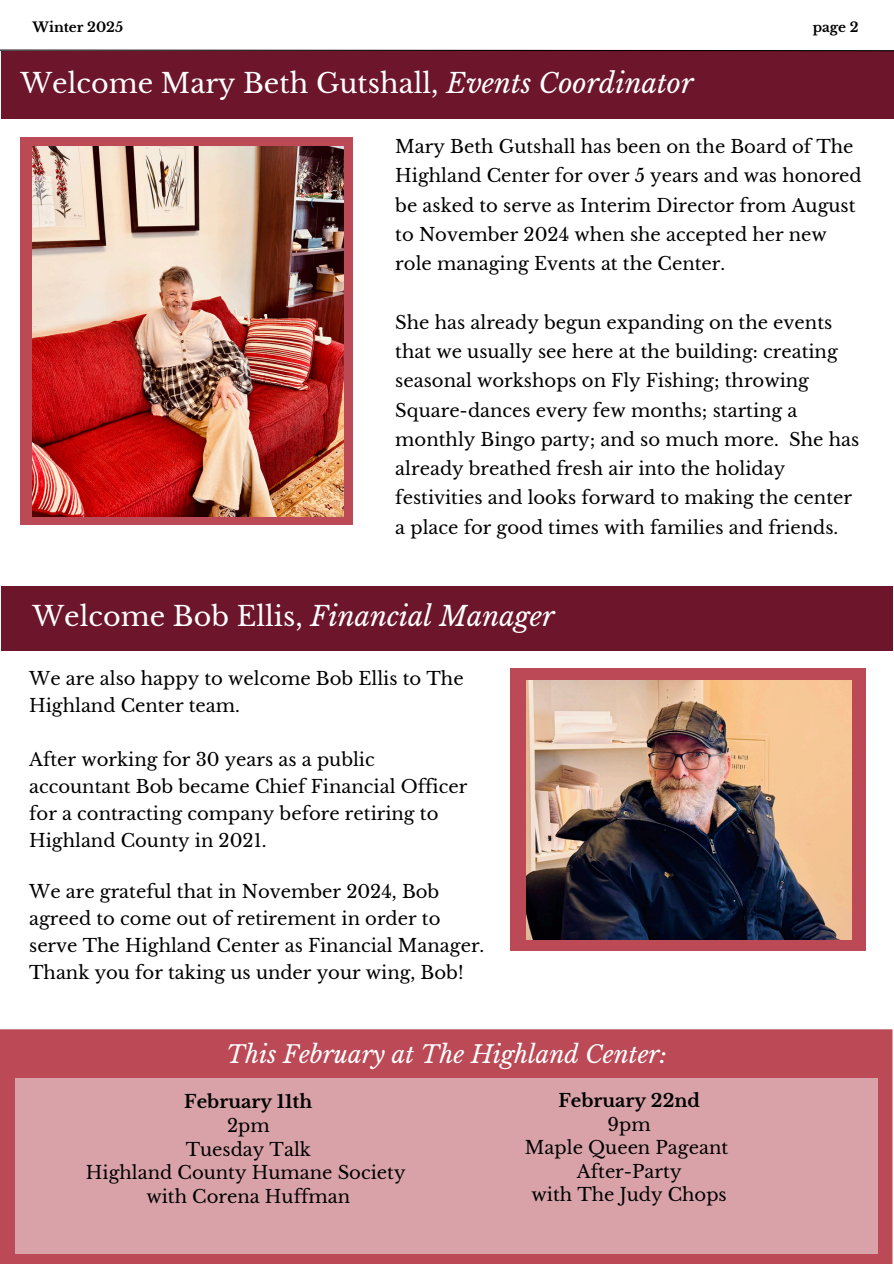
<style>
.page{position:relative;width:894px;height:1264px;background:#fff}
.page>*{position:absolute;margin:0;border:0;box-sizing:border-box;transform-origin:0 0}
.t1{font:27px "Libre Baskerville";color:#fff}
.t2{font:italic 24px "Libre Baskerville";color:#fff}
.t3{font:18px/29.2px "Libre Baskerville";color:#000}
.t4{font:700 13.5px "Libre Baskerville";color:#000}
.s1{font-style:italic}
.s2{font-weight:700}
</style>
<div class="page">
<div style="left:2px;top:51px;width:891px;height:68px;background:#6d152a"></div>
<div style="left:1px;top:586px;width:891px;height:64px;background:#6d152a"></div>
<div style="left:510px;top:668px;width:355px;height:282px;background:#bb4a56"></div>
<img style="left:526px;top:680px;width:325px;height:259px">
<div style="left:20px;top:137px;width:333px;height:387px;background:#bb4a56"></div>
<img style="left:33px;top:146px;width:310px;height:370px">
<svg style="left:0;top:49px;width:893px;height:3px"></svg>
<div style="left:0;top:1029px;width:892px;height:234px;background:#bb4a56"></div>
<div style="left:15px;top:1078px;width:862px;height:176px;background:#d8a2a8"></div>
<h1 class="t4" style="left:33px;top:19px;width:92px">Winter 2025</h1>
<h3 class="t4" style="left:812px;top:19px;width:47px">page 2</h3>
<p class="t1" style="left:20px;top:67px;width:674px">Welcome Mary Beth Gutshall, <span class="s1">Events Coordinator</span></p>
<p class="t3" style="left:395px;top:132px;width:468px">Mary Beth Gutshall has been on the Board of The Highland Center for over 5 years and was honored be asked to serve as Interim Director from August to November 2024 when she accepted her new role managing Events at the Center.</p>
<h3 class="t3" style="left:395px;top:308px;width:465px">She has already begun expanding on the events that we usually see here at the building: creating seasonal workshops on Fly Fishing; throwing Square-dances every few months; starting a monthly Bingo party; and so much more. She has already breathed fresh air into the holiday festivities and looks forward to making the center a place for good times with families and friends.</h3>
<p class="t1" style="left:33px;top:600px;width:523px">Welcome Bob Ellis, <span class="s1">Financial Manager</span></p>
<p class="t3" style="left:29px;top:665px;width:436px;line-height:27px">We are also happy to welcome Bob Ellis to The<br>Highland Center team.</p>
<h1 class="t3" style="left:29px;top:746px;width:439px;line-height:27px">After working for 30 years as a public accountant Bob became Chief Financial Officer for a contracting company before retiring to Highland County in 2021.</h1>
<h3 class="t3" style="left:29px;top:878px;width:456px;line-height:27px">We are grateful that in November 2024, Bob agreed to come out of retirement in order to serve The Highland Center as Financial Manager.<br>Thank you for taking us under your wing, Bob!</h3>
<h3 class="t2" style="left:226px;top:1039px;width:442px">This February at The Highland Center:</h3>
<p class="t3" style="left:525px;top:1088px;width:205px;line-height:23.7px;text-align:center"><span class="s2">February 22nd<br></span>9pm<br>Maple Queen Pageant<br>After-Party<br>with The Judy Chops</p>
<h3 class="t3" style="left:86px;top:1090px;width:321px;line-height:23.7px;text-align:center"><span class="s2">February 11th<br></span>2pm<br>Tuesday Talk<br>Highland County Humane Society with Corena Huffman</h3>
</div>
